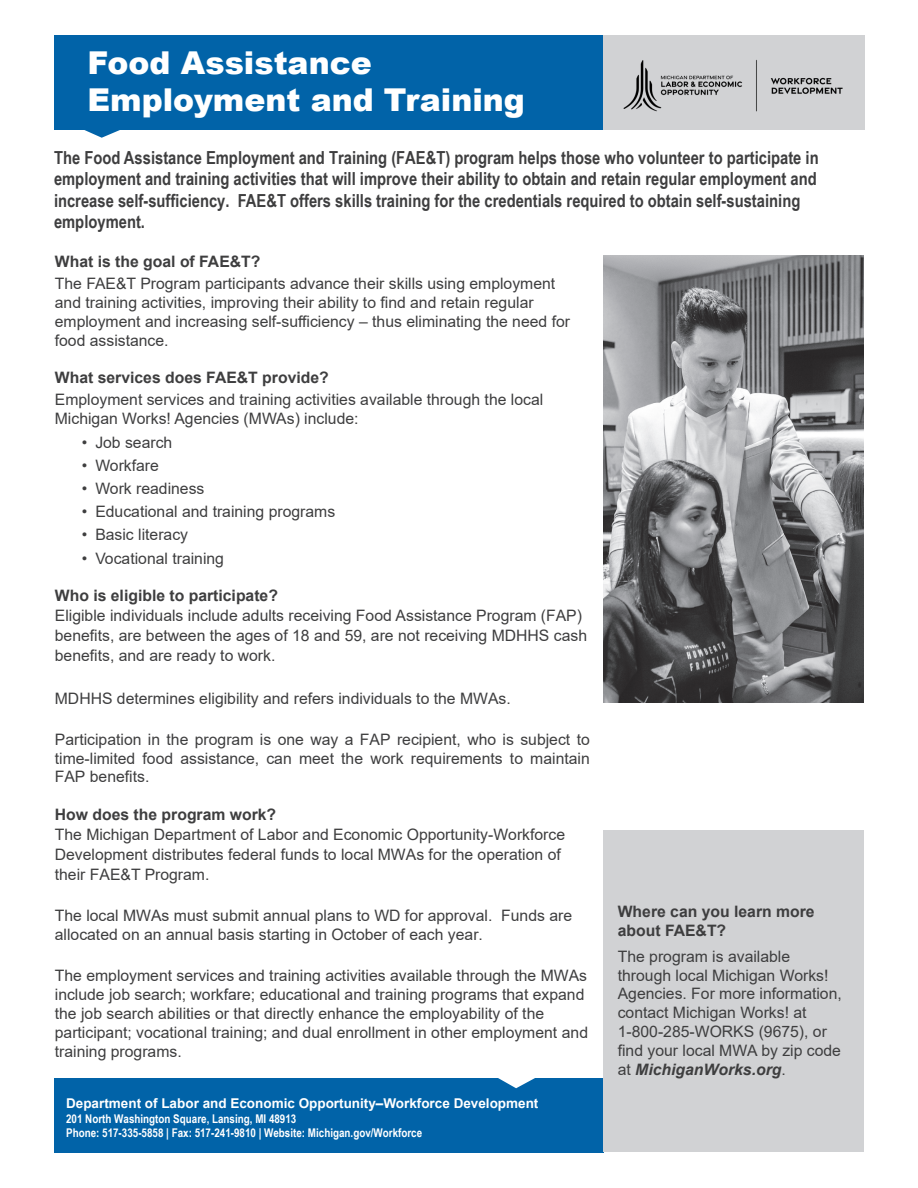
<style>
.page{position:relative;width:918px;height:1188px;background:#fff}
.page>*{position:absolute;margin:0;border:0;box-sizing:border-box;transform-origin:0 0}
.t1{font:900 31.5px/37.8px "Arial";color:#fff}
.t2{font:700 18px/21.6px "Arial Narrow";color:#3e3e3f}
.t3{font:15.75px/18.9px "Arial";color:#3e3e3f}
.t4{font:15.75px/20px "Arial";color:#3e3e3f}
.t5{font:700 15.75px/18.9px "Arial";color:#3e3e3f}
.t6{font:700 13.5px "Arial";color:#fff}
.t7{font:700 12px/14.1px "Arial Narrow";color:#fff}
.s1{font-weight:700}
.s2{font-style:inherit}
.s3{font-weight:700;font-style:italic}
</style>
<div class="page">
<div style="left:54px;top:1078px;width:549px;height:74px;background:#0163a8"></div>
<div style="left:0;top:35px;width:603px;height:95px;background:#0163a8"></div>
<div style="left:603px;top:35px;width:262px;height:95px;background:#d1d2d4"></div>
<div style="left:0;top:0;width:54px;height:150px;background:#fff"></div>
<img style="left:623px;top:59px;width:220px;height:53px">
<div style="left:603px;top:831px;width:261px;height:321px;background:#d1d2d4"></div>
<img style="left:603px;top:255px;width:261px;height:448px">
<p class="t1" style="left:87px;top:42px;width:439px">Food Assistance<br>Employment and Training</p>
<p class="t2" style="left:54px;top:145px;width:766px">The Food Assistance Employment and Training (FAE&amp;T) program helps those who volunteer to participate in employment and training activities that will improve their ability to obtain and retain regular employment and increase self-sufficiency. FAE&amp;T offers skills training for the credentials required to obtain self-sustaining employment.</p>
<p class="t5" style="left:55px;top:252px;width:207px">What is the goal of FAE&amp;T?</p>
<p class="t3" style="left:55px;top:274px;width:517px">The FAE&amp;T Program participants advance their skills using employment and training activities, improving their ability to find and retain regular employment and increasing self-sufficiency – thus eliminating the need for food assistance.</p>
<p class="t5" style="left:55px;top:369px;width:275px">What services does FAE&amp;T provide?</p>
<p class="t3" style="left:55px;top:390px;width:490px">Employment services and training activities available through the local<br>Michigan Works! Agencies (MWAs) include:</p>
<p class="t3" style="left:82px;top:433px;width:92px">• Job search</p>
<p class="t3" style="left:82px;top:456px;width:79px">• Workfare</p>
<p class="t3" style="left:82px;top:479px;width:124px">• Work readiness</p>
<p class="t3" style="left:82px;top:502px;width:255px">• Educational and training programs</p>
<p class="t3" style="left:82px;top:525px;width:108px">• Basic literacy</p>
<p class="t3" style="left:82px;top:549px;width:144px">• Vocational training</p>
<p class="t4" style="left:55px;top:586px;width:534px"><span class="s1">Who is eligible to participate?<br></span><span class="s2">Eligible individuals include adults receiving Food Assistance Program</span> (FAP) <span class="s2">benefits</span>, are between the ages of 18 and 59, are not receiving MDHHS cash benefits, and are ready to work.</p>
<p class="t3" style="left:55px;top:688px;width:457px"><span class="s2">MDHHS</span> determines eligibility and refers individuals to the MWAs.</p>
<p class="t3" style="left:55px;top:730px;width:536px;text-align:justify">Participation in the program is one way a FAP recipient, who is subject to time-limited food assistance, can meet the work requirements to maintain FAP benefits.</p>
<p class="t3" style="left:55px;top:805px;width:512px;line-height:20px"><span class="s1">How does the program work?<br></span>The Michigan Department of Labor and Economic Opportunity-Workforce Development distributes federal funds to local MWAs for the operation of their FAE&amp;T Program.</p>
<p class="t3" style="left:55px;top:906px;width:519px">The local MWAs must submit annual plans to WD for approval. Funds are allocated on an annual basis starting in October of each year.</p>
<p class="t3" style="left:55px;top:966px;width:535px">The employment services and training activities available through the MWAs include job search; workfare; educational and training programs that expand the job search abilities or that directly enhance the employability of the participant; vocational training; and dual enrollment in other employment and training programs.</p>
<p class="t5" style="left:618px;top:902px;width:198px">Where can you learn more about FAE&amp;T?</p>
<p class="t3" style="left:618px;top:947px;width:226px">The program is available through local Michigan Works!<br>Agencies. For more information, contact Michigan Works! at<br>1-800-285-WORKS (9675), or find your local MWA by zip code at <span class="s3">MichiganWorks.org</span>.</p>
<p class="t6" style="left:66px;top:1094px;width:474px">Department of Labor and Economic Opportunity–Workforce Development</p>
<p class="t7" style="left:66px;top:1111px;width:358px">201 North Washington Square, Lansing, MI 48913<br>Phone: 517-335-5858 | Fax: 517-241-9810 | Website: Michigan.gov/Workforce</p>
</div>
